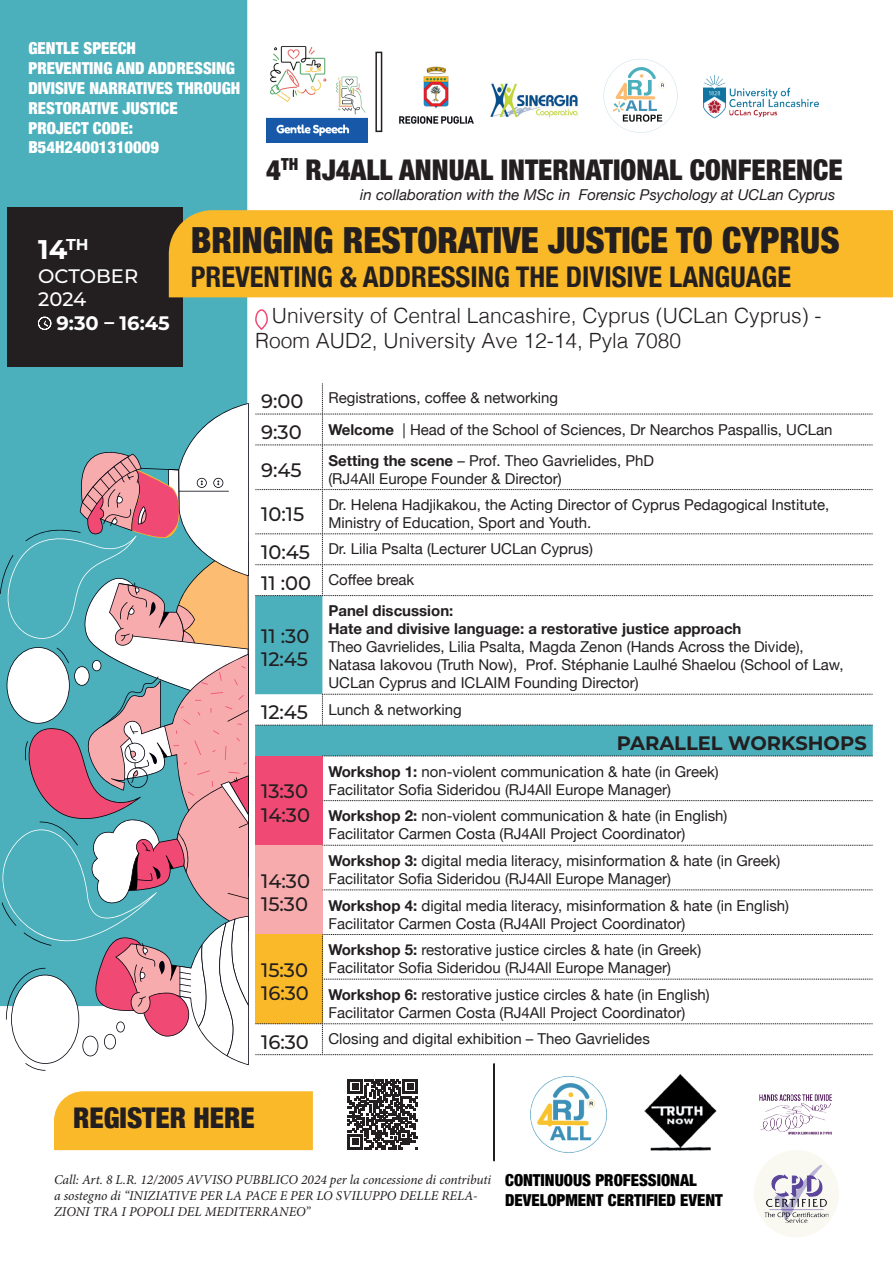
<style>
.page{position:relative;width:893px;height:1263px;background:#fff}
.page>*{position:absolute;margin:0;border:0;box-sizing:border-box;transform-origin:0 0}
.t1{font:900 condensed 36px "Helvetica Neue";color:#231f20}
.t2{font:900 condensed 28.5px "Helvetica Neue";color:#231f20}
.t3{font:700 condensed 28.5px "Helvetica Neue";color:#231f20}
.t4{font:700 27px "Montserrat";color:#fff}
.t5{font:300 21px/25.2px "Helvetica";color:#231f20}
.t6{font:500 19.5px/23.4px "Montserrat";color:#231f20}
.t7{font:700 19.5px "Montserrat";color:#231f20}
.t8{font:500 19.5px/23.4px "Montserrat";letter-spacing:-.005em;color:#fff}
.t9{font:700 19.5px "Montserrat";color:#fff}
.t10{font:900 condensed 16.5px/19.8px "Helvetica Neue";color:#fff}
.t11{font:900 condensed 16.5px/19.8px "Helvetica Neue";color:#000001}
.t12{font:15px/18px "Helvetica Neue";color:#231f20}
.t13{font:700 15px/18px "Helvetica Neue";color:#231f20}
.t14{font:italic 15px "Helvetica Neue";color:#231f20}
.t15{font:italic 13.5px/16.2px "Minion Pro";color:#231f20}
.s1{font-weight:700}
.s2{font-family:"Montserrat";font-weight:500;font-size:19.5px}
</style>
<div class="page">
<div style="left:0;top:0;width:247px;height:403px;background:#4bb0bc"></div>
<img style="left:399px;top:66px;width:75px;height:58px">
<img style="left:490px;top:83px;width:88px;height:35px">
<svg style="left:604px;top:59px;width:73px;height:74px"></svg>
<svg style="left:255px;top:596px;width:618px;height:160px"></svg>
<div style="left:255px;top:756px;width:67px;height:89px;background:#f04a74"></div>
<div style="left:255px;top:845px;width:67px;height:89px;background:#f8abad"></div>
<svg style="left:255px;top:383px;width:618px;height:213px"></svg>
<svg style="left:255px;top:694px;width:618px;height:32px"></svg>
<svg style="left:322px;top:756px;width:551px;height:1px"></svg>
<svg style="left:322px;top:800px;width:551px;height:1px"></svg>
<svg style="left:322px;top:845px;width:551px;height:1px"></svg>
<svg style="left:322px;top:890px;width:551px;height:1px"></svg>
<svg style="left:255px;top:934px;width:618px;height:121px"></svg>
<div style="left:7px;top:207px;width:175px;height:160px;background:#231f20"></div>
<svg style="left:38px;top:317px;width:13px;height:13px"></svg>
<svg style="left:0;top:403px;width:249px;height:668px"></svg>
<div style="left:54px;top:1091px;width:259px;height:59px;background:#fab928"></div>
<svg style="left:348px;top:1079px;width:70px;height:70px"></svg>
<div style="left:255px;top:309px;width:13px;height:21px;border:2px solid #f04a74;border-radius:50%"></div>
<div style="left:169px;top:210px;width:724px;height:87px;background:#fab928"></div>
<img style="left:267px;top:46px;width:100px;height:96px">
<div style="left:375px;top:52px;width:7px;height:80px;border:2px solid #231f20"></div>
<div style="left:754px;top:1150px;width:85px;height:87px;background:#f9f9f2;border-radius:50%"></div>
<img style="left:765px;top:1165px;width:63px;height:58px">
<img style="left:645px;top:1074px;width:72px;height:76px">
<img style="left:759px;top:1094px;width:74px;height:41px">
<div style="left:493px;top:1063px;width:2px;height:98px;border:2px solid #231f20"></div>
<img style="left:704px;top:75px;width:115px;height:43px">
<img style="left:531px;top:1076px;width:76px;height:76px">
<p class="t10" style="left:28px;top:38px;width:213px">GENTLE SPEECH<br>PREVENTING AND ADDRESSING<br>DIVISIVE NARRATIVES THROUGH<br>RESTORATIVE JUSTICE<br>PROJECT CODE:<br>B54H24001310009</p>
<h2 class="t2" style="left:266px;top:146px;width:578px">4<sup>TH</sup> RJ4ALL ANNUAL INTERNATIONAL CONFERENCE</h2>
<p class="t14" style="left:360px;top:183px;width:477px">in collaboration with the MSc in Forensic Psychology at UCLan Cyprus</p>
<h3 class="t4" style="left:38px;top:230px;width:52px">14<sup>TH</sup></h3>
<h3 class="t8" style="left:38px;top:263px;width:101px">OCTOBER<br>2024</h3>
<h3 class="t9" style="left:57px;top:309px;width:115px">9:30 – 16:45</h3>
<h1 class="t1" style="left:191px;top:210px;width:650px">BRINGING RESTORATIVE JUSTICE TO CYPRUS</h1>
<h2 class="t3" style="left:191px;top:253px;width:602px">PREVENTING &amp; ADDRESSING THE DIVISIVE LANGUAGE</h2>
<h3 class="t5" style="left:255px;top:301px;width:568px;text-indent:17px">University of Central Lancashire, Cyprus (UCLan Cyprus) -<br>Room AUD2, University Ave 12-14, Pyla 7080</h3>
<h3 class="t6" style="left:261px;top:389px;width:44px">9:00</h3>
<p class="t12" style="left:328px;top:390px;width:231px">Registrations, coffee &amp; networking</p>
<h3 class="t6" style="left:261px;top:419px;width:42px">9:30</h3>
<p class="t12" style="left:328px;top:421px;width:506px"><span class="s1">Welcome</span> | Head of the School of Sciences, Dr Nearchos Paspallis, UCLan</p>
<h3 class="t6" style="left:261px;top:457px;width:42px">9:45</h3>
<p class="t12" style="left:328px;top:452px;width:327px"><span class="s1">Setting the scene</span> – Prof. Theo Gavrielides, PhD (RJ4All Europe Founder &amp; Director)</p>
<h3 class="t6" style="left:261px;top:502px;width:45px">10:15</h3>
<p class="t12" style="left:328px;top:496px;width:502px">Dr. Helena Hadjikakou, the Acting Director of Cyprus Pedagogical Institute,<br>Ministry of Education, Sport and Youth.</p>
<p class="t12" style="left:261px;top:534px;width:333px;line-height:30.9px"><span class="s2">10:45</span> Dr. Lilia Psalta (Lecturer UCLan Cyprus)<br><span class="s2">11 :00</span> Coffee break</p>
<h3 class="t6" style="left:261px;top:623px;width:50px">11 :30<br>12:45</h3>
<p class="t13" style="left:328px;top:602px;width:415px">Panel discussion:<br>Hate and divisive language: a restorative justice approach</p>
<p class="t12" style="left:328px;top:639px;width:517px">Theo Gavrielides, Lilia Psalta, Magda Zenon (Hands Across the Divide),<br>Natasa Iakovou (Truth Now), Prof. Stéphanie Laulhé Shaelou (School of Law,<br>UCLan Cyprus and ICLAIM Founding Director)</p>
<p class="t12" style="left:261px;top:701px;width:202px"><span class="s2">12:45</span> Lunch &amp; networking</p>
<h3 class="t7" style="left:617px;top:729px;width:252px">PARALLEL WORKSHOPS</h3>
<h3 class="t6" style="left:261px;top:779px;width:50px">13:30<br>14:30</h3>
<p class="t12" style="left:328px;top:763px;width:392px"><span class="s1">Workshop 1:</span> non-violent communication &amp; hate (in Greek)<br>Facilitator Sofia Sideridou (RJ4All Europe Manager)</p>
<p class="t12" style="left:328px;top:808px;width:400px"><span class="s1">Workshop 2:</span> non-violent communication &amp; hate (in English)<br>Facilitator Carmen Costa (RJ4All Project Coordinator)</p>
<h3 class="t6" style="left:261px;top:868px;width:50px">14:30<br>15:30</h3>
<p class="t12" style="left:328px;top:852px;width:454px"><span class="s1">Workshop 3:</span> digital media literacy, misinformation &amp; hate (in Greek)<br>Facilitator Sofia Sideridou (RJ4All Europe Manager)</p>
<p class="t12" style="left:328px;top:897px;width:462px"><span class="s1">Workshop 4:</span> digital media literacy, misinformation &amp; hate (in English)<br>Facilitator Carmen Costa (RJ4All Project Coordinator)</p>
<p class="t12" style="left:328px;top:942px;width:374px"><span class="s1">Workshop 5:</span> restorative justice circles &amp; hate (in Greek)<br>Facilitator Sofia Sideridou (RJ4All Europe Manager)</p>
<p class="t12" style="left:328px;top:986px;width:383px"><span class="s1">Workshop 6:</span> restorative justice circles &amp; hate (in English)<br>Facilitator Carmen Costa (RJ4All Project Coordinator)</p>
<p class="t12" style="left:261px;top:1030px;width:390px"><span class="s2">16:30</span> Closing and digital exhibition – Theo Gavrielides</p>
<h3 class="t6" style="left:261px;top:957px;width:49px">15:30<br>16:30</h3>
<h2 class="t2" style="left:73px;top:1094px;width:183px">REGISTER HERE</h2>
<p class="t15" style="left:54px;top:1171px;width:439px">Call: Art. 8 L.R. 12/2005 AVVISO PUBBLICO 2024 per la concessione di contributi a sostegno di “INIZIATIVE PER LA PACE E PER LO SVILUPPO DELLE RELA-<br>ZIONI TRA I POPOLI DEL MEDITERRANEO”</p>
<p class="t11" style="left:505px;top:1169px;width:219px">CONTINUOUS PROFESSIONAL<br>DEVELOPMENT CERTIFIED EVENT</p>
</div>
